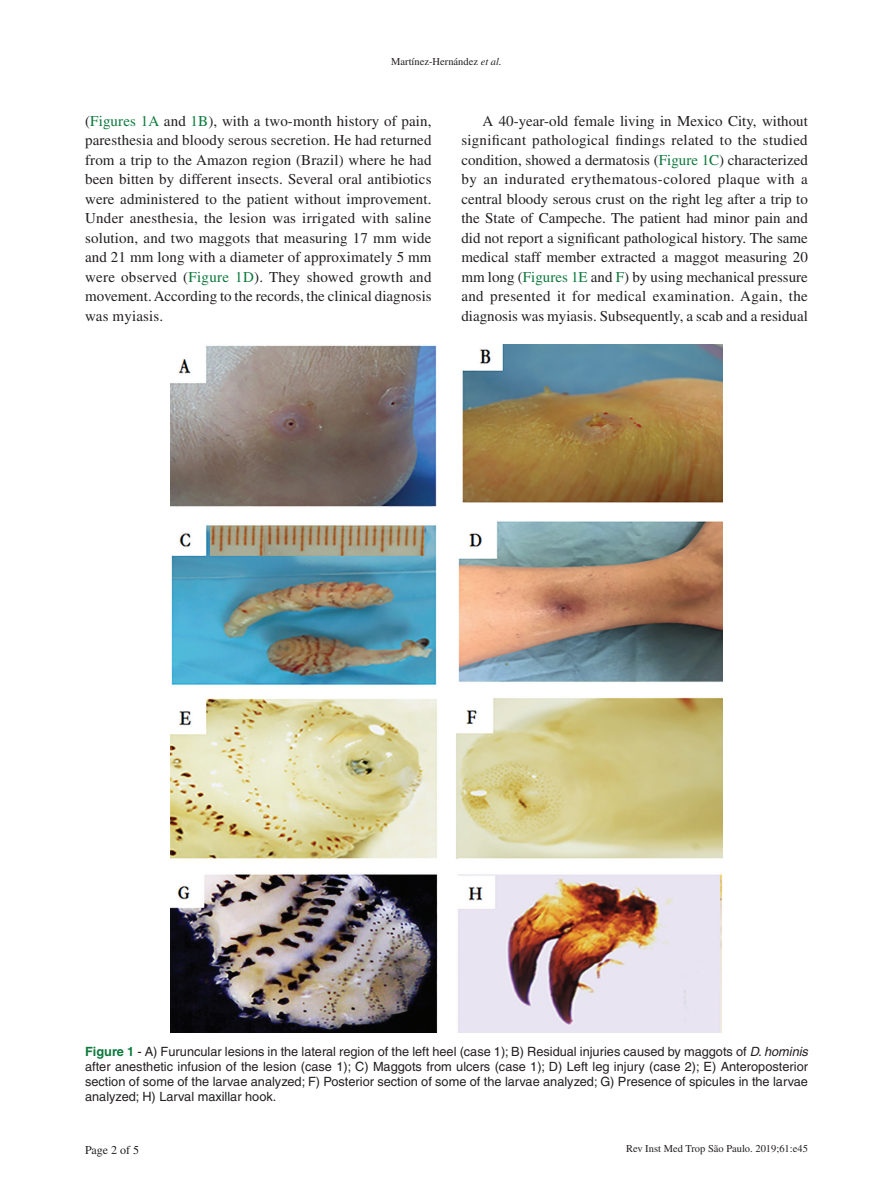
<style>
.page{position:relative;width:893px;height:1191px;background:#fff}
.page>*{position:absolute;margin:0;border:0;box-sizing:border-box;transform-origin:0 0}
.t1{font:15px/19.5px "Times";color:#231f20;text-align:justify}
.t2{font:12.75px/15px "Helvetica";color:#231f20;text-align:justify}
.t3{font:12px "Times";color:#231f20}
.t4{font:10.5px "Times";color:#231f20}
.s1{font-style:italic}
.s2{color:#0d793d}
.s3{font-weight:700;color:#0d793d}
</style>
<div class="page">
<img style="left:170px;top:344px;width:553px;height:688px">
<p class="t4" style="left:391px;top:56px;width:112px">Martínez-Hernández <span class="s1">et al.</span></p>
<p class="t1" style="left:85px;top:111px;width:348px">(<span class="s2">Figures 1A</span> and <span class="s2">1B</span>), with a two-month history of pain, paresthesia and bloody serous secretion. He had returned from a trip to the Amazon region (Brazil) where he had been bitten by different insects. Several oral antibiotics were administered to the patient without improvement.<br>Under anesthesia, the lesion was irrigated with saline solution, and two maggots that measuring 17 mm wide and 21 mm long with a diameter of approximately 5 mm were observed (<span class="s2">Figure 1D</span>). They showed growth and movement. According to the records, the clinical diagnosis was myiasis.</p>
<p class="t1" style="left:461px;top:111px;width:348px;text-indent:21px">A 40-year-old female living in Mexico City, without significant pathological findings related to the studied condition, showed a dermatosis (<span class="s2">Figure 1C</span>) characterized by an indurated erythematous-colored plaque with a central bloody serous crust on the right leg after a trip to the State of Campeche. The patient had minor pain and did not report a significant pathological history. The same medical staff member extracted a maggot measuring 20 mm long (<span class="s2">Figures 1E</span> and <span class="s2">F</span>) by using mechanical pressure and presented it for medical examination. Again, the diagnosis was myiasis. Subsequently, a scab and a residual</p>
<p class="t2" style="left:85px;top:1044px;width:724px"><span class="s3">Figure 1</span> - A) Furuncular lesions in the lateral region of the left heel (case 1); B) Residual injuries caused by maggots of <span class="s1">D. hominis </span>after anesthetic infusion of the lesion (case 1); C) Maggots from ulcers (case 1); D) Left leg injury (case 2); E) Anteroposterior section of some of the larvae analyzed; F) Posterior section of some of the larvae analyzed; G) Presence of spicules in the larvae analyzed; H) Larval maxillar hook.</p>
<p class="t3" style="left:85px;top:1142px;width:56px">Page 2 of 5</p>
<p class="t4" style="left:626px;top:1143px;width:183px">Rev Inst Med Trop São Paulo. 2019;61:e45</p>
</div>
